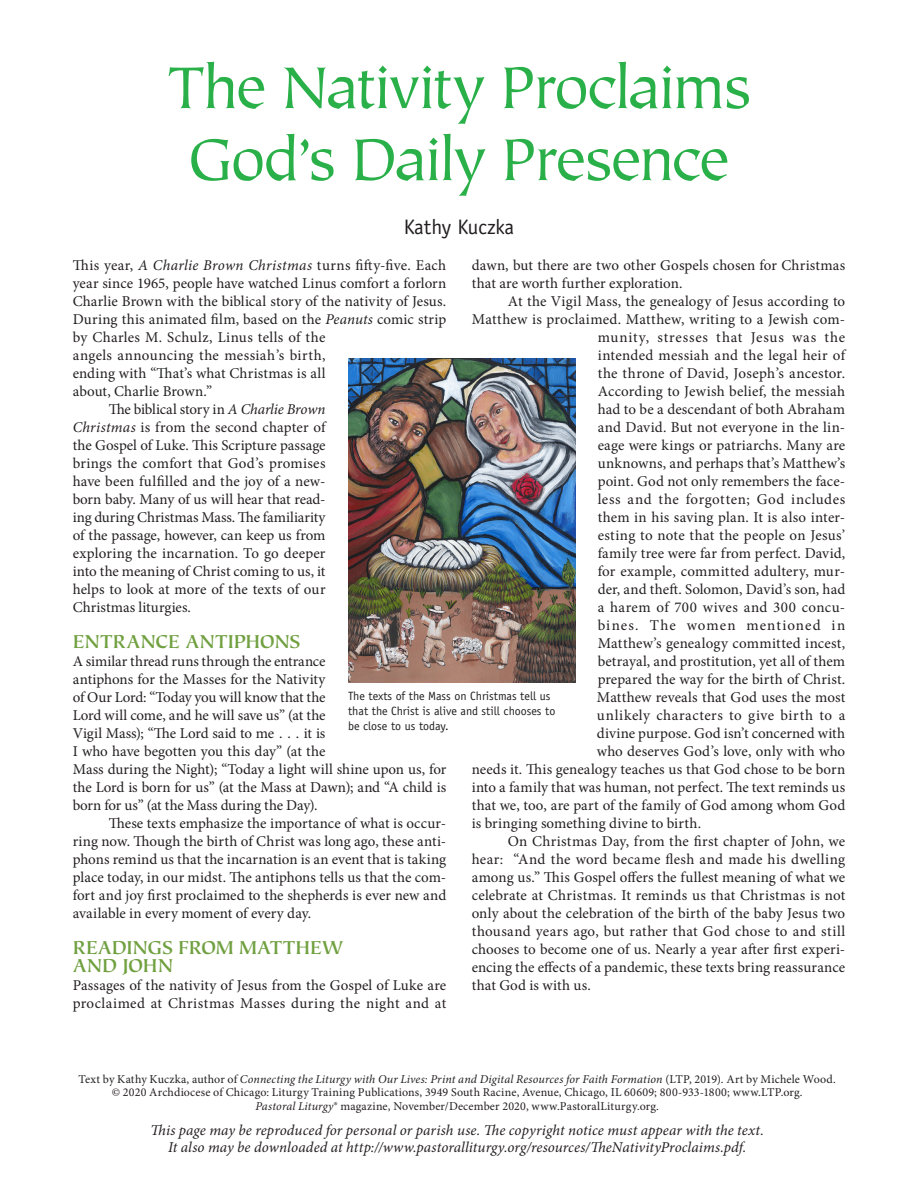
<style>
.page{position:relative;width:918px;height:1188px;background:#fff}
.page>*{position:absolute;margin:0;border:0;box-sizing:border-box;transform-origin:0 0}
.sect1__reproducible{font:66px/72px "Tiepolo Std";letter-spacing:-.05em;color:#2ab049;text-align:center}
.t1{font:700 21px/18px "Tiepolo Std";letter-spacing:-.01em;color:#70a040}
.author{font:21px "Officina Sans Std";letter-spacing:-.02em;color:#231f20}
.para__indented{font:15px/18px "Minion Pro";letter-spacing:.01em;color:#231f20;text-align:justify}
.para{font:15px/18px "Minion Pro";letter-spacing:.005em;color:#231f20}
.reproducible_informa{font:italic 15px/16.5px "Minion Pro";letter-spacing:.005em;color:#231f20;text-align:center}
.para__indented-2{font:15px "Minion Pro";letter-spacing:.035em;color:#231f20}
.para__indented-3{font:15px "Minion Pro";letter-spacing:.055em;color:#231f20}
.para__indented-4{font:15px "Minion Pro";letter-spacing:.07em;color:#231f20}
.copyright__reproduc{font:12px/13.5px "Minion Pro";letter-spacing:.015em;color:#231f20;text-align:center}
.caption{font:12px/15px "Officina Sans Std";color:#231f20}
.s1{font-style:italic}
.s2{color:#202122}
</style>
<div class="page">
<img style="left:348px;top:359px;width:227px;height:323px">
<p class="sect1__reproducible" style="left:166px;top:54px;width:587px">The Nativity Proclaims<br>God’s Daily Presence</p>
<p class="author" style="left:404px;top:215px;width:112px">Kathy Kuczka</p>
<p class="para" style="left:73px;top:256px;width:375px">This year, <span class="s1">A Charlie Brown Christmas</span> turns fifty-five. Each year since 1965, people have watched Linus comfort a forlorn Charlie Brown with the biblical story of the nativity of Jesus.<br>During this animated film, based on the <span class="s1">Peanuts</span> comic strip by Charles M. Schulz, Linus tells of the<br>angels announcing the messiah’s birth,<br>ending with <span class="s2">“That’s what Christmas is all<br>about, Charlie Brown.”</span></p>
<p class="para__indented" style="left:73px;top:400px;width:254px;text-indent:36px">The biblical story in <span class="s1">A Charlie Brown Christmas</span> is from the second chapter of the Gospel of Luke. This Scripture passage brings the comfort that God’s promises have been fulfilled and the joy of a new&shy;born baby. Many of us will hear that read&shy;ing during Christmas Mass. The familiarity of the passage, however, can keep us from exploring the incarnation. To go deeper into the meaning of Christ coming to us, it helps to look at more of the texts of our Christmas liturgies.</p>
<p class="t1" style="left:73px;top:633px;width:229px">ENTRANCE ANTIPHONS</p>
<p class="para" style="left:73px;top:652px;width:375px">A similar thread runs through the entrance<br>antiphons for the Masses for the Nativity<br>of Our Lord: “Today you will know that the<br>Lord will come, and he will save us” (at the<br>Vigil Mass); “The Lord said to me . . . it is<br>I who have begotten you this day” (at the<br>Mass during the Night); “Today a light will shine upon us, for the Lord is born for us” (at the Mass at Dawn); and “A child is born for us” (at the Mass during the Day).</p>
<p class="para__indented" style="left:73px;top:814px;width:375px;text-indent:36px">These texts emphasize the importance of what is occur&shy;ring now. Though the birth of Christ was long ago, these anti&shy;phons remind us that the incarnation is an event that is taking place today, in our midst. The antiphons tells us that the com&shy;fort and joy first proclaimed to the shepherds is ever new and available in every moment of every day.</p>
<p class="t1" style="left:73px;top:939px;width:272px">READINGS FROM MATTHEW<br>AND JOHN</p>
<p class="para" style="left:73px;top:976px;width:375px">Passages of the nativity of Jesus from the Gospel of Luke are proclaimed at Christmas Masses during the night and at</p>
<p class="para" style="left:472px;top:256px;width:375px">dawn, but there are two other Gospels chosen for Christmas that are worth further exploration.</p>
<p class="para__indented" style="left:508px;top:292px;width:339px">At the Vigil Mass, the genealogy of Jesus according to</p>
<p class="para__indented" style="left:472px;top:310px;width:375px">Matthew is proclaimed. Matthew, writing to a Jewish com-</p>
<p class="para__indented-3" style="left:598px;top:327px;width:249px">munity, stresses that Jesus was the</p>
<p class="para__indented" style="left:598px;top:346px;width:249px">intended messiah and the legal heir of</p>
<p class="para__indented" style="left:598px;top:364px;width:249px">the throne of David, Joseph’s ancestor.</p>
<p class="para__indented" style="left:598px;top:382px;width:249px">According to Jewish belief, the messiah</p>
<p class="para__indented" style="left:598px;top:400px;width:249px">had to be a descendant of both Abraham</p>
<p class="para__indented" style="left:598px;top:418px;width:249px">and David. But not everyone in the lin-</p>
<p class="para__indented" style="left:598px;top:436px;width:249px">eage were kings or patriarchs. Many are</p>
<p class="para__indented" style="left:598px;top:454px;width:249px">unknowns, and perhaps that’s Matthew’s</p>
<p class="para__indented" style="left:598px;top:472px;width:249px">point. God not only remembers the face-</p>
<p class="para__indented-2" style="left:598px;top:489px;width:249px">less and the forgotten; God includes</p>
<p class="para__indented" style="left:598px;top:508px;width:249px">them in his saving plan. It is also inter-</p>
<p class="para__indented" style="left:598px;top:526px;width:249px">esting to note that the people on Jesus’</p>
<p class="para__indented" style="left:598px;top:544px;width:249px">family tree were far from perfect. David,</p>
<p class="para__indented" style="left:598px;top:562px;width:249px">for example, committed adultery, mur-</p>
<p class="para__indented" style="left:598px;top:580px;width:249px">der, and theft. Solomon, David’s son, had</p>
<p class="para__indented" style="left:598px;top:598px;width:249px">a harem of 700 wives and 300 concu-</p>
<p class="para__indented-4" style="left:598px;top:615px;width:249px">bines. The women mentioned in</p>
<p class="para__indented" style="left:598px;top:634px;width:249px">Matthew’s genealogy committed incest,</p>
<p class="para__indented" style="left:598px;top:652px;width:249px">betrayal, and prostitution, yet all of them</p>
<p class="para__indented" style="left:598px;top:670px;width:249px">prepared the way for the birth of Christ.</p>
<p class="para__indented" style="left:597px;top:688px;width:250px">Matthew reveals that God uses the most</p>
<p class="para__indented-2" style="left:597px;top:705px;width:250px">unlikely characters to give birth to a</p>
<p class="para__indented" style="left:597px;top:724px;width:250px">divine purpose. God isn’t concerned with</p>
<p class="para__indented" style="left:597px;top:742px;width:250px">who deserves God’s love, only with who</p>
<p class="para__indented" style="left:472px;top:760px;width:375px">needs it. This genealogy teaches us that God chose to be born</p>
<p class="para__indented" style="left:472px;top:778px;width:375px">into a family that was human, not perfect. The text reminds us</p>
<p class="para__indented" style="left:472px;top:796px;width:375px">that we, too, are part of the family of God among whom God</p>
<p class="para__indented" style="left:472px;top:814px;width:231px">is bringing something divine to birth.</p>
<p class="para__indented" style="left:472px;top:832px;width:375px;text-indent:36px">On Christmas Day, from the first chapter of John, we hear: “And the word became flesh and made his dwelling among us.” This Gospel offers the fullest meaning of what we celebrate at Christmas. It reminds us that Christmas is not only about the celebration of the birth of the baby Jesus two thousand years ago, but rather that God chose to and still chooses to become one of us. Nearly a year after first experi&shy;encing the effects of a pandemic, these texts bring reassurance that God is with us.</p>
<p class="caption" style="left:348px;top:688px;width:209px">The texts of the Mass on Christmas tell us that the Christ is alive and still chooses to be close to us today.</p>
<p class="copyright__reproduc" style="left:79px;top:1072px;width:759px">Text by Kathy Kuczka, author of <span class="s1">Connecting the Liturgy with Our Lives: Print and Digital Resources for Faith Formation</span> (LTP, 2019). Art by Michele Wood. © 2020 Archdiocese of Chicago: Liturgy Training Publications, 3949 South Racine, Avenue, Chicago, IL 60609; 800-933-1800; www.LTP.org.<br><span class="s1">Pastoral Liturgy</span>® magazine, November/December 2020, www.PastoralLiturgy.org.</p>
<p class="reproducible_informa" style="left:151px;top:1122px;width:615px">This page may be reproduced for personal or parish use. The copyright notice must appear with the text.<br>It also may be downloaded at http://www.pastoralliturgy.org/resources/TheNativityProclaims.pdf.</p>
</div>
